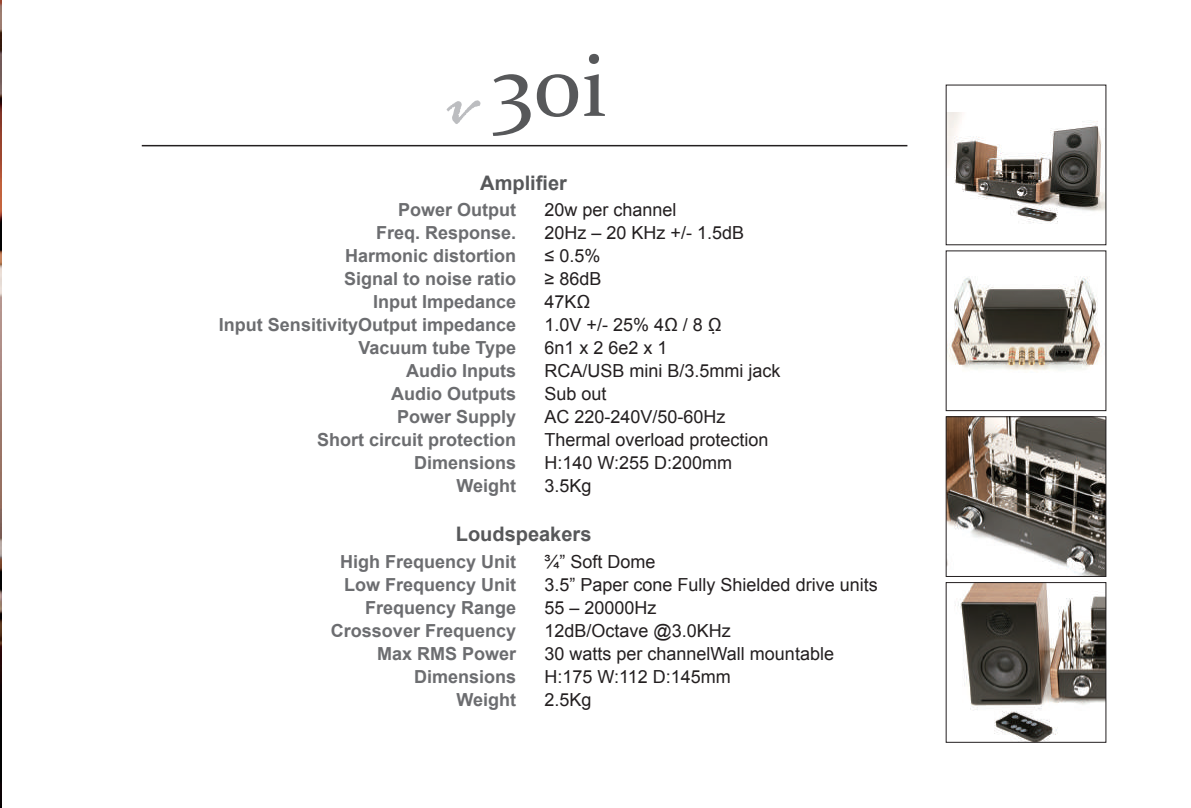
<style>
.page{position:relative;width:1191px;height:808px;background:#fff}
.page>*{position:absolute;margin:0;border:0;box-sizing:border-box;transform-origin:0 0}
.t1{font:89.8px "Constantia";color:#57585a}
.t2{font:700 20px "Arial";color:#57585a}
.t3{font:18px/23px "Arial";color:#231f20}
.t4{font:700 18px/23px "Arial";color:#6c6d70;text-align:right}
</style>
<div class="page">
<hr style="left:142px;top:145px;width:765px;height:1px;background:#231f20">
<img style="left:0;top:0;width:1px;height:808px">
<img style="left:948px;top:112px;width:156px;height:112px">
<img style="left:948px;top:276px;width:154px;height:95px">
<img style="left:948px;top:418px;width:156px;height:157px">
<div style="left:946px;top:416px;width:160px;height:161px;border:1px solid #231f20"></div>
<img style="left:955px;top:584px;width:149px;height:156px">
<div style="left:946px;top:582px;width:160px;height:160px;border:1px solid #231f20"></div>
<h1 class="t1" style="left:447px;top:24px;width:161px"><sub>v</sub> 30i</h1>
<p class="t2" style="left:480px;top:169px;width:88px">Amplifier</p>
<p class="t4" style="left:219px;top:199px;width:299px">Power Output<br>Freq. Response.<br>Harmonic distortion<br>Signal to noise ratio<br>Input Impedance<br>Input SensitivityOutput impedance<br>Vacuum tube Type<br>Audio Inputs<br>Audio Outputs<br>Power Supply<br>Short circuit protection<br>Dimensions<br>Weight</p>
<p class="t3" style="left:544px;top:199px;width:238px">20w per channel<br>20Hz – 20 KHz +/- 1.5dB<br>≤ 0.5%<br>≥ 86dB<br>47KΩ<br>1.0V +/- 25% 4Ω / 8 Ω<br>6n1 x 2 6e2 x 1<br>RCA/USB mini B/3.5mmi jack<br>Sub out<br>AC 220-240V/50-60Hz<br>Thermal overload protection<br>H:140 W:255 D:200mm<br>3.5Kg</p>
<p class="t2" style="left:456px;top:521px;width:137px">Loudspeakers</p>
<p class="t4" style="left:331px;top:551px;width:187px">High Frequency Unit<br>Low Frequency Unit<br>Frequency Range<br>Crossover Frequency<br>Max RMS Power<br>Dimensions<br>Weight</p>
<p class="t3" style="left:544px;top:550px;width:335px">¾” Soft Dome<br>3.5” Paper cone Fully Shielded drive units<br>55 – 20000Hz<br>12dB/Octave @3.0KHz<br>30 watts per channel Wall mountable<br>H:175 W:112 D:145mm<br>2.5Kg</p>
</div>
